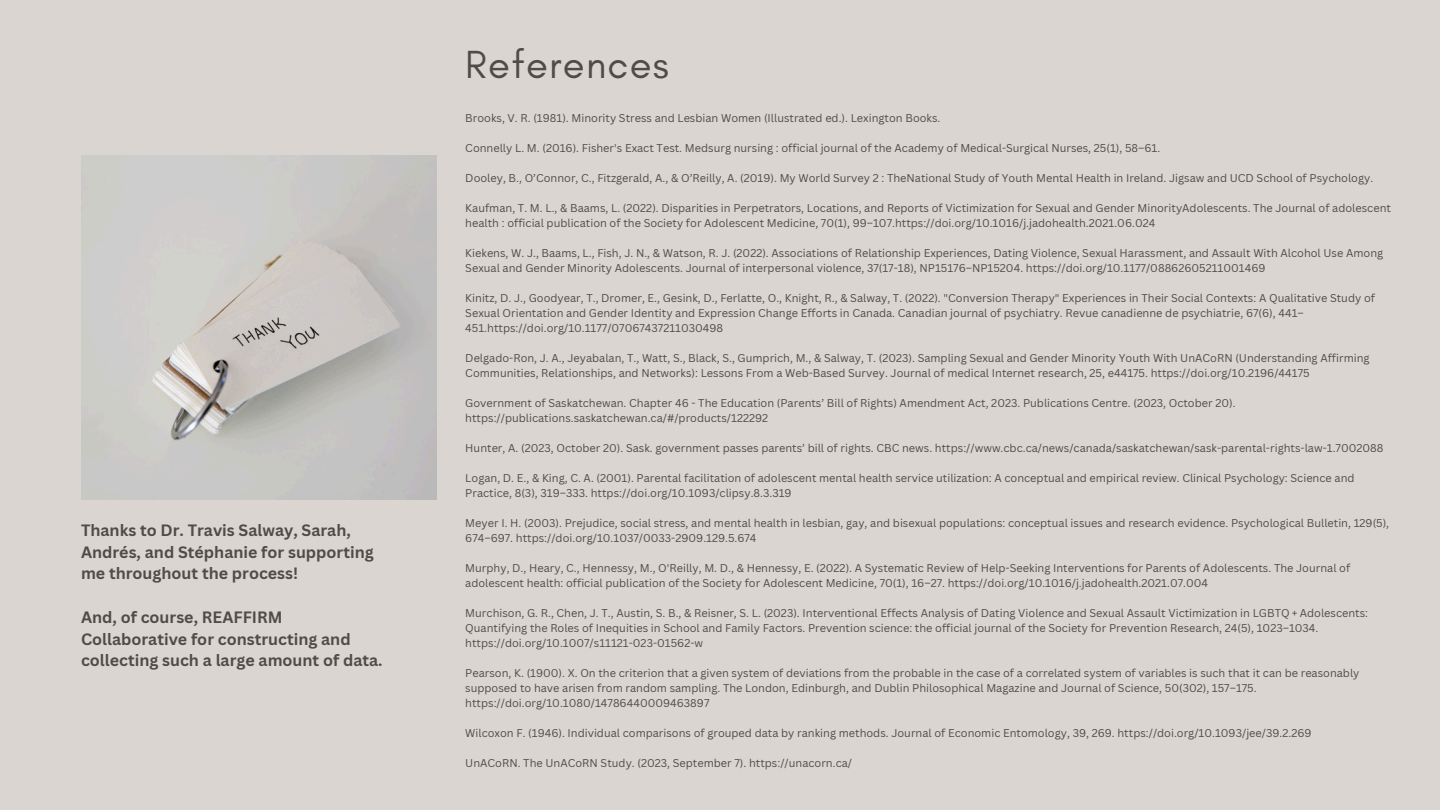
<style>
.page{position:relative;width:1440px;height:810px;background:#dad5d1}
.page>*{position:absolute;margin:0;border:0;box-sizing:border-box;transform-origin:0 0}
.t1{font:40px "Glacial Indifference";letter-spacing:.03em;color:#504c44}
.t2{font:700 16px/21.8px "Canva Sans";color:#504c44}
.t3{font:11px/15px "Canva Sans";color:#504c44}
</style>
<div class="page">
<img style="left:81px;top:156px;width:355px;height:344px">
<h2 class="t2" style="left:81px;top:519px;width:294px">Thanks to Dr. Travis Salway, Sarah,<br>Andrés, and Stéphanie for supporting me throughout the process!</h2>
<h2 class="t2" style="left:81px;top:606px;width:303px">And, of course, REAFFIRM<br>Collaborative for constructing and collecting such a large amount of data.</h2>
<h1 class="t1" style="left:465px;top:40px;width:205px">References</h1>
<p class="t3" style="left:465px;top:110px;width:477px">Brooks, V. R. (1981). Minority Stress and Lesbian Women (Illustrated ed.). Lexington Books.</p>
<p class="t3" style="left:465px;top:140px;width:696px">Connelly L. M. (2016). Fisher's Exact Test. Medsurg nursing : official journal of the Academy of Medical-Surgical Nurses, 25(1), 58–61.</p>
<p class="t3" style="left:465px;top:170px;width:909px">Dooley, B., O’Connor, C., Fitzgerald, A., &amp; O’Reilly, A. (2019). My World Survey 2 : TheNational Study of Youth Mental Health in Ireland. Jigsaw and UCD School of Psychology.</p>
<p class="t3" style="left:465px;top:200px;width:927px">Kaufman, T. M. L., &amp; Baams, L. (2022). Disparities in Perpetrators, Locations, and Reports of Victimization for Sexual and Gender MinorityAdolescents. The Journal of adolescent health : official publication of the Society for Adolescent Medicine, 70(1), 99–107.https://doi.org/10.1016/j.jadohealth.2021.06.024</p>
<p class="t3" style="left:465px;top:245px;width:919px">Kiekens, W. J., Baams, L., Fish, J. N., &amp; Watson, R. J. (2022). Associations of Relationship Experiences, Dating Violence, Sexual Harassment, and Assault With Alcohol Use Among<br>Sexual and Gender Minority Adolescents. Journal of interpersonal violence, 37(17-18), NP15176–NP15204. https://doi.org/10.1177/08862605211001469</p>
<p class="t3" style="left:465px;top:290px;width:911px">Kinitz, D. J., Goodyear, T., Dromer, E., Gesink, D., Ferlatte, O., Knight, R., &amp; Salway, T. (2022). "Conversion Therapy" Experiences in Their Social Contexts: A Qualitative Study of<br>Sexual Orientation and Gender Identity and Expression Change Efforts in Canada. Canadian journal of psychiatry. Revue canadienne de psychiatrie, 67(6), 441–<br>451.https://doi.org/10.1177/07067437211030498</p>
<p class="t3" style="left:465px;top:350px;width:906px">Delgado-Ron, J. A., Jeyabalan, T., Watt, S., Black, S., Gumprich, M., &amp; Salway, T. (2023). Sampling Sexual and Gender Minority Youth With UnACoRN (Understanding Affirming<br>Communities, Relationships, and Networks): Lessons From a Web-Based Survey. Journal of medical Internet research, 25, e44175. https://doi.org/10.2196/44175</p>
<p class="t3" style="left:465px;top:395px;width:772px">Government of Saskatchewan. Chapter 46 - The Education (Parents’ Bill of Rights) Amendment Act, 2023. Publications Centre. (2023, October 20). https://publications.saskatchewan.ca/#/products/122292</p>
<p class="t3" style="left:465px;top:440px;width:920px">Hunter, A. (2023, October 20). Sask. government passes parents’ bill of rights. CBC news. https://www.cbc.ca/news/canada/saskatchewan/sask-parental-rights-law-1.7002088</p>
<p class="t3" style="left:465px;top:470px;width:891px">Logan, D. E., &amp; King, C. A. (2001). Parental facilitation of adolescent mental health service utilization: A conceptual and empirical review. Clinical Psychology: Science and<br>Practice, 8(3), 319–333. https://doi.org/10.1093/clipsy.8.3.319</p>
<p class="t3" style="left:465px;top:515px;width:925px">Meyer I. H. (2003). Prejudice, social stress, and mental health in lesbian, gay, and bisexual populations: conceptual issues and research evidence. Psychological Bulletin, 129(5),<br>674–697. https://doi.org/10.1037/0033-2909.129.5.674</p>
<p class="t3" style="left:465px;top:560px;width:886px">Murphy, D., Heary, C., Hennessy, M., O'Reilly, M. D., &amp; Hennessy, E. (2022). A Systematic Review of Help-Seeking Interventions for Parents of Adolescents. The Journal of adolescent health: official publication of the Society for Adolescent Medicine, 70(1), 16–27. https://doi.org/10.1016/j.jadohealth.2021.07.004</p>
<p class="t3" style="left:465px;top:605px;width:904px">Murchison, G. R., Chen, J. T., Austin, S. B., &amp; Reisner, S. L. (2023). Interventional Effects Analysis of Dating Violence and Sexual Assault Victimization in LGBTQ + Adolescents:<br>Quantifying the Roles of Inequities in School and Family Factors. Prevention science: the official journal of the Society for Prevention Research, 24(5), 1023–1034. https://doi.org/10.1007/s11121-023-01562-w</p>
<p class="t3" style="left:465px;top:665px;width:896px">Pearson, K. (1900). X. On the criterion that a given system of deviations from the probable in the case of a correlated system of variables is such that it can be reasonably supposed to have arisen from random sampling. The London, Edinburgh, and Dublin Philosophical Magazine and Journal of Science, 50(302), 157–175. https://doi.org/10.1080/14786440009463897</p>
<p class="t3" style="left:465px;top:725px;width:848px">Wilcoxon F. (1946). Individual comparisons of grouped data by ranking methods. Journal of Economic Entomology, 39, 269. https://doi.org/10.1093/jee/39.2.269</p>
<p class="t3" style="left:465px;top:755px;width:388px">UnACoRN. The UnACoRN Study. (2023, September 7). https://unacorn.ca/</p>
</div>
